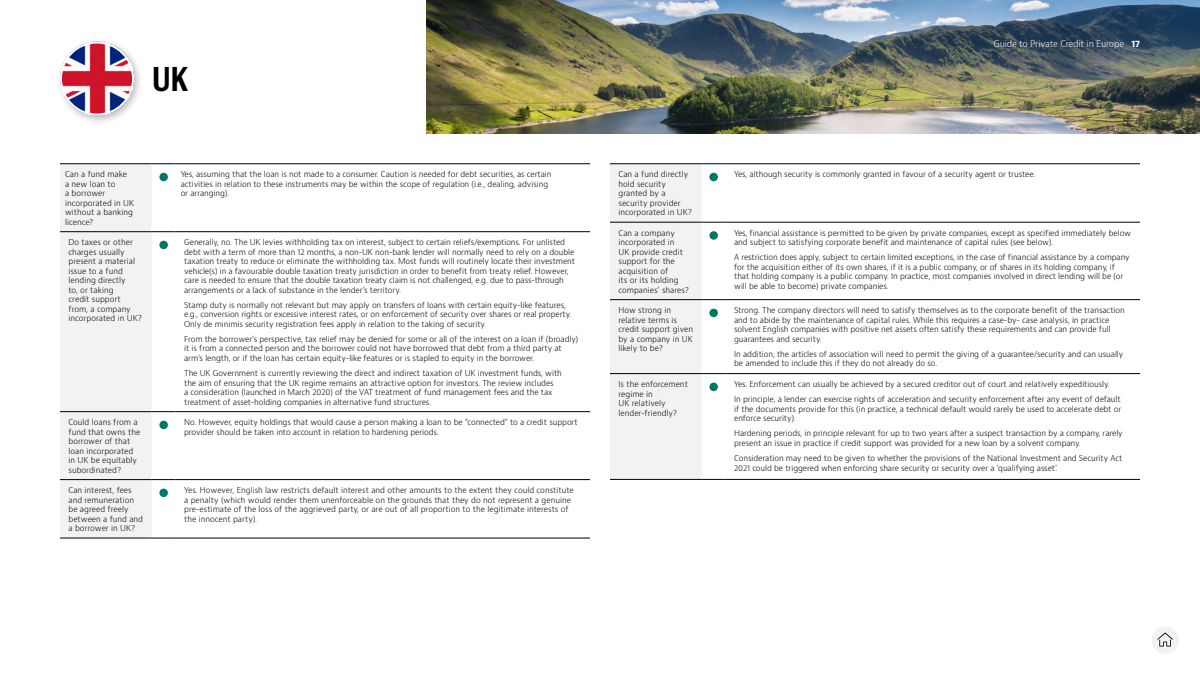
<style>
.page{position:relative;width:1200px;height:675px;background:#fff}
.page>*{position:absolute;margin:0;border:0;box-sizing:border-box;transform-origin:0 0}
.t1{font:700 condensed 32px "Baker Mc Kenzie Bernini";color:#000}
.t2{font:300 9px "Baker Mc Kenzie Bernini";letter-spacing:-.02em;color:#fff}
.t3{font:300 8px/9.5px "Baker Mc Kenzie Bernini";letter-spacing:-.01em;color:#000}
.s1{font-weight:700}
</style>
<div class="page">
<img style="left:427px;top:0;width:773px;height:133px">
<div style="left:55px;top:37px;width:88px;height:88px;background:#000;opacity:.25"></div>
<img style="left:60px;top:42px;width:74px;height:74px;border-radius:37px">
<div style="left:60px;top:42px;width:74px;height:74px;border:2px solid #fff;border-radius:50%"></div>
<div style="left:60px;top:165px;width:92px;height:373px;background:#f2f2f2"></div>
<hr style="left:60px;top:164px;width:92px;height:1px;background:#000">
<svg style="left:152px;top:164px;width:24px;height:1px"></svg>
<hr style="left:60px;top:231px;width:92px;height:1px;background:#000">
<svg style="left:152px;top:231px;width:24px;height:1px"></svg>
<hr style="left:60px;top:411px;width:92px;height:1px;background:#000">
<svg style="left:152px;top:411px;width:24px;height:1px"></svg>
<hr style="left:60px;top:479px;width:92px;height:1px;background:#000">
<svg style="left:152px;top:479px;width:24px;height:1px"></svg>
<hr style="left:60px;top:538px;width:92px;height:1px;background:#000">
<svg style="left:152px;top:538px;width:24px;height:1px"></svg>
<hr style="left:176px;top:164px;width:414px;height:1px;background:#000">
<hr style="left:176px;top:231px;width:414px;height:1px;background:#000">
<hr style="left:176px;top:411px;width:414px;height:1px;background:#000">
<hr style="left:176px;top:479px;width:414px;height:1px;background:#000">
<hr style="left:176px;top:538px;width:414px;height:1px;background:#000">
<div style="left:159px;top:173px;width:9px;height:8px;background:#007863;border-radius:50%"></div>
<div style="left:159px;top:241px;width:9px;height:8px;background:#007863;border-radius:50%"></div>
<div style="left:159px;top:421px;width:9px;height:8px;background:#007863;border-radius:50%"></div>
<div style="left:159px;top:489px;width:9px;height:8px;background:#007863;border-radius:50%"></div>
<hr style="left:726px;top:164px;width:414px;height:1px;background:#000">
<svg style="left:610px;top:164px;width:116px;height:316px"></svg>
<hr style="left:726px;top:222px;width:414px;height:1px;background:#000">
<hr style="left:726px;top:299px;width:414px;height:1px;background:#000">
<hr style="left:726px;top:373px;width:414px;height:1px;background:#000">
<hr style="left:726px;top:479px;width:414px;height:1px;background:#000">
<div style="left:709px;top:173px;width:9px;height:8px;background:#007863;border-radius:50%"></div>
<div style="left:709px;top:231px;width:9px;height:9px;background:#007863;border-radius:50%"></div>
<div style="left:709px;top:309px;width:9px;height:8px;background:#007863;border-radius:50%"></div>
<div style="left:709px;top:383px;width:9px;height:8px;background:#007863;border-radius:50%"></div>
<div style="left:1152px;top:627px;width:27px;height:27px;background:#f2f2f2;border-radius:50%"></div>
<svg style="left:1157px;top:633px;width:16px;height:14px"></svg>
<h1 class="t1" style="left:152px;top:60px;width:38px">UK</h1>
<p class="t3" style="left:65px;top:170px;width:71px">Can a fund make<br>a new loan to<br>a borrower incorporated in UK without a banking licence?</p>
<p class="t3" style="left:181px;top:170px;width:372px">Yes, assuming that the loan is not made to a consumer. Caution is needed for debt securities, as certain activities in relation to these instruments may be within the scope of regulation (i.e., dealing, advising or arranging).</p>
<p class="t3" style="left:69px;top:238px;width:75px">Do taxes or other charges usually present a material issue to a fund lending directly<br>to, or taking<br>credit support from, a company incorporated in UK?</p>
<p class="t3" style="left:184px;top:238px;width:393px">Generally, no. The UK levies withholding tax on interest, subject to certain reliefs/exemptions. For unlisted debt with a term of more than 12 months, a non-UK non-bank lender will normally need to rely on a double taxation treaty to reduce or eliminate the withholding tax. Most funds will routinely locate their investment vehicle(s) in a favourable double taxation treaty jurisdiction in order to benefit from treaty relief. However, care is needed to ensure that the double taxation treaty claim is not challenged, e.g. due to pass-through arrangements or a lack of substance in the lender’s territory.</p>
<p class="t3" style="left:184px;top:300px;width:389px">Stamp duty is normally not relevant but may apply on transfers of loans with certain equity-like features, e.g., conversion rights or excessive interest rates, or on enforcement of security over shares or real property.<br>Only de minimis security registration fees apply in relation to the taking of security.</p>
<p class="t3" style="left:184px;top:334px;width:396px">From the borrower’s perspective, tax relief may be denied for some or all of the interest on a loan if (broadly) it is from a connected person and the borrower could not have borrowed that debt from a third party at arm’s length, or if the loan has certain equity-like features or is stapled to equity in the borrower.</p>
<p class="t3" style="left:184px;top:369px;width:379px">The UK Government is currently reviewing the direct and indirect taxation of UK investment funds, with the aim of ensuring that the UK regime remains an attractive option for investors. The review includes<br>a consideration (launched in March 2020) of the VAT treatment of fund management fees and the tax treatment of asset-holding companies in alternative fund structures.</p>
<p class="t3" style="left:69px;top:418px;width:73px">Could loans from a fund that owns the borrower of that loan incorporated in UK be equitably subordinated?</p>
<p class="t3" style="left:184px;top:418px;width:395px">No. However, equity holdings that would cause a person making a loan to be “connected” to a credit support provider should be taken into account in relation to hardening periods.</p>
<p class="t3" style="left:69px;top:486px;width:76px">Can interest, fees and remuneration be agreed freely between a fund and a borrower in UK?</p>
<p class="t3" style="left:184px;top:486px;width:391px">Yes. However, English law restricts default interest and other amounts to the extent they could constitute a penalty (which would render them unenforceable on the grounds that they do not represent a genuine pre-estimate of the loss of the aggrieved party, or are out of all proportion to the legitimate interests of the innocent party).</p>
<p class="t2" style="left:993px;top:38px;width:148px">Guide to Private Credit in Europe <span class="s1">17</span></p>
<p class="t3" style="left:619px;top:170px;width:75px">Can a fund directly hold security granted by a security provider incorporated in UK?</p>
<p class="t3" style="left:734px;top:170px;width:303px">Yes, although security is commonly granted in favour of a security agent or trustee.</p>
<p class="t3" style="left:619px;top:228px;width:72px">Can a company incorporated in<br>UK provide credit support for the acquisition of<br>its or its holding companies’ shares?</p>
<p class="t3" style="left:734px;top:228px;width:398px">Yes, financial assistance is permitted to be given by private companies, except as specified immediately below and subject to satisfying corporate benefit and maintenance of capital rules (see below).</p>
<p class="t3" style="left:734px;top:253px;width:397px">A restriction does apply, subject to certain limited exceptions, in the case of financial assistance by a company for the acquisition either of its own shares, if it is a public company, or of shares in its holding company, if that holding company is a public company. In practice, most companies involved in direct lending will be (or will be able to become) private companies.</p>
<p class="t3" style="left:619px;top:306px;width:76px">How strong in relative terms is credit support given by a company in UK likely to be?</p>
<p class="t3" style="left:734px;top:306px;width:392px">Strong. The company directors will need to satisfy themselves as to the corporate benefit of the transaction and to abide by the maintenance of capital rules. While this requires a case-by- case analysis, in practice solvent English companies with positive net assets often satisfy these requirements and can provide full guarantees and security.</p>
<p class="t3" style="left:734px;top:349px;width:391px">In addition, the articles of association will need to permit the giving of a guarantee/security and can usually be amended to include this if they do not already do so.</p>
<p class="t3" style="left:619px;top:380px;width:71px">Is the enforcement regime in<br>UK relatively lender‑friendly?</p>
<p class="t3" style="left:734px;top:377px;width:388px;line-height:15.2px">Yes. Enforcement can usually be achieved by a secured creditor out of court and relatively expeditiously.<br>In principle, a lender can exercise rights of acceleration and security enforcement after any event of default</p>
<p class="t3" style="left:734px;top:404px;width:389px">if the documents provide for this (in practice, a technical default would rarely be used to accelerate debt or enforce security).</p>
<p class="t3" style="left:734px;top:429px;width:390px">Hardening periods, in principle relevant for up to two years after a suspect transaction by a company, rarely present an issue in practice if credit support was provided for a new loan by a solvent company.</p>
<p class="t3" style="left:734px;top:454px;width:390px">Consideration may need to be given to whether the provisions of the National Investment and Security Act<br>2021 could be triggered when enforcing share security or security over a ‘qualifying asset’.</p>
</div>
